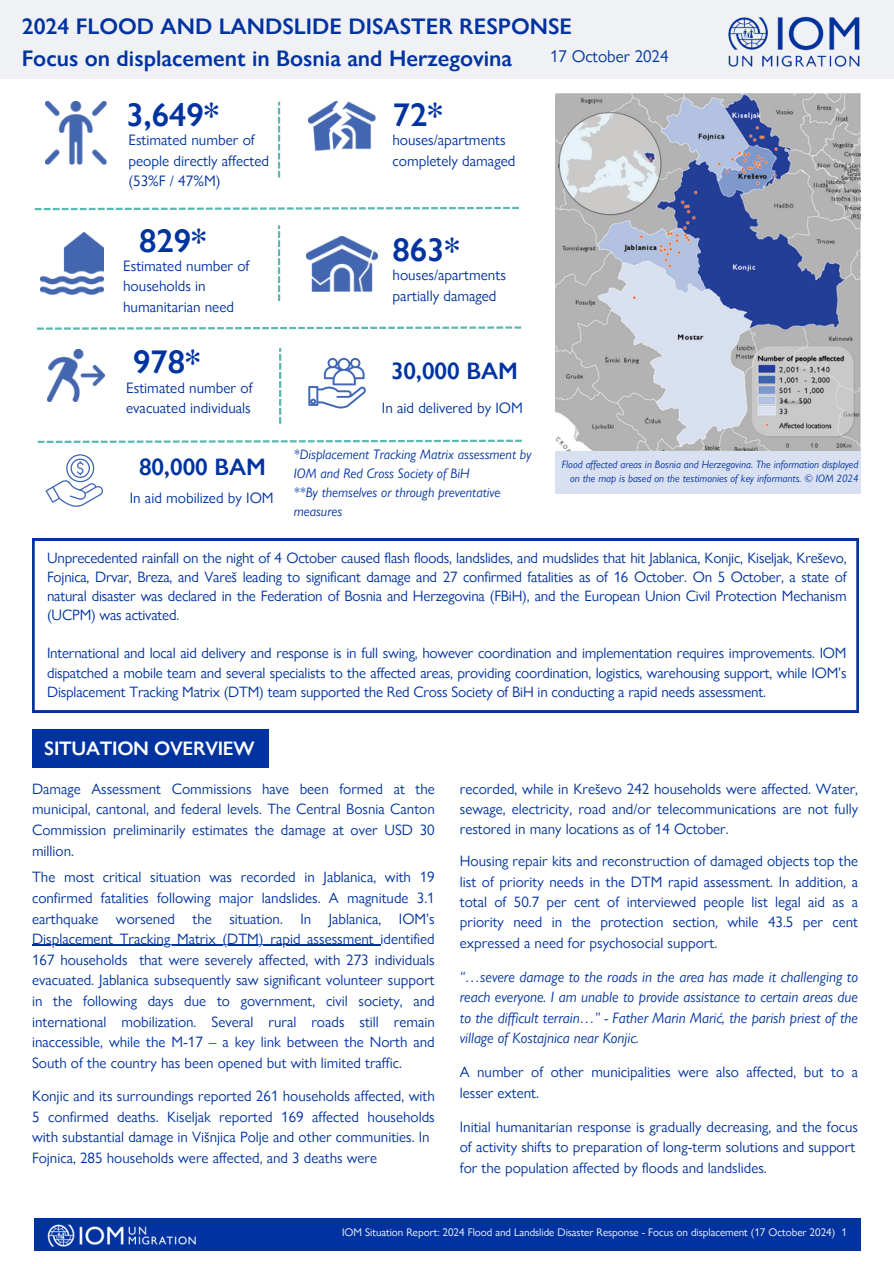
<style>
.page{position:relative;width:894px;height:1264px;background:#fff}
.page>*{position:absolute;margin:0;border:0;box-sizing:border-box;transform-origin:0 0}
.t1{font:600 32.7px "Gill Sans Nova";color:#0033a0}
.t2{font:600 23.7px "Gill Sans Nova";color:#0033a0}
.t3{font:600 22.5px/31.5px "Gill Sans Nova";color:#0033a0}
.t4{font:600 19.5px "Gill Sans Nova";letter-spacing:-.015em;color:#fff}
.t5{font:16.95px "Gill Sans Nova";color:#0033a0}
.t6{font:15.15px/20.2px "Gill Sans Nova";color:#0033a0}
.t7{font:15px/20.7px "Gill Sans Nova";color:#0033a0;text-align:justify}
.t8{font:italic 15px/20.2px "Gill Sans Nova";color:#0033a0;text-align:justify}
.t9{font:italic 13.65px/19.2px "Gill Sans Nova";color:#0033a0}
.t10{font:11.1px "Gill Sans Nova";color:#fff}
.t11{font:italic 10.65px/14.2px "Gill Sans Nova";color:#0033a0;text-align:right}
</style>
<div class="page">
<div style="left:0;top:0;width:893px;height:79px;background:#f0f1f4"></div>
<img style="left:728px;top:16px;width:132px;height:51px">
<svg style="left:278px;top:102px;width:2px;height:75px"></svg>
<svg style="left:278px;top:225px;width:2px;height:76px"></svg>
<svg style="left:32px;top:538px;width:826px;height:174px"></svg>
<svg style="left:35px;top:207px;width:483px;height:3px"></svg>
<svg style="left:37px;top:326px;width:484px;height:4px"></svg>
<svg style="left:279px;top:348px;width:2px;height:76px"></svg>
<div style="left:32px;top:729px;width:236px;height:38px;background:#0033a0"></div>
<img style="left:555px;top:94px;width:305px;height:400px">
<svg style="left:38px;top:439px;width:483px;height:4px"></svg>
<div style="left:35px;top:1217px;width:825px;height:33px;background:#0033a0"></div>
<img style="left:34px;top:1217px;width:207px;height:34px">
<svg style="left:308px;top:358px;width:57px;height:50px"></svg>
<img style="left:308px;top:102px;width:68px;height:48px">
<img style="left:306px;top:236px;width:71px;height:55px">
<img style="left:41px;top:233px;width:63px;height:62px">
<img style="left:48px;top:349px;width:56px;height:52px">
<img style="left:45px;top:102px;width:61px;height:63px">
<svg style="left:46px;top:454px;width:57px;height:53px"></svg>
<hr style="left:32px;top:944px;width:348px;height:2px;background:#0033a0">
<p class="t3" style="left:22px;top:9px;width:551px">2024 FLOOD AND LANDSLIDE DISASTER RESPONSE<br>Focus on displacement in Bosnia and Herzegovina</p>
<p class="t1" style="left:126px;top:89px;width:94px">3,649*</p>
<h6 class="t6" style="left:128px;top:129px;width:142px">Estimated number of people directly affected (53%F / 47%M)</h6>
<h1 class="t5" style="left:550px;top:43px;width:120px">17 October 2024</h1>
<h2 class="t1" style="left:392px;top:89px;width:52px">72*</h2>
<p class="t6" style="left:392px;top:129px;width:124px">houses/apartments completely damaged</p>
<h2 class="t1" style="left:139px;top:215px;width:69px">829*</h2>
<p class="t6" style="left:123px;top:255px;width:128px">Estimated number of households in humanitarian need</p>
<h6 class="t1" style="left:133px;top:336px;width:69px">978*</h6>
<p class="t6" style="left:126px;top:376px;width:128px">Estimated number of evacuated individuals</p>
<h6 class="t2" style="left:139px;top:448px;width:128px">80,000 BAM</h6>
<p class="t6" style="left:130px;top:486px;width:145px">In aid mobilized by IOM</p>
<p class="t1" style="left:392px;top:224px;width:69px">863*</p>
<h3 class="t6" style="left:392px;top:264px;width:115px">houses/apartments partially damaged</h3>
<h6 class="t2" style="left:391px;top:351px;width:128px">30,000 BAM</h6>
<h6 class="t6" style="left:382px;top:396px;width:142px">In aid delivered by IOM</h6>
<p class="t9" style="left:294px;top:443px;width:239px">*Displacement Tracking Matrix assessment by<br>IOM and Red Cross Society of BiH<br>**By themselves or through preventative measures</p>
<h6 class="t11" style="left:561px;top:456px;width:298px">Flood affected areas in Bosnia and Herzegovina. The information displayed on the map is based on the testimonies of key informants. © IOM 2024</h6>
<h1 class="t7" style="left:47px;top:547px;width:800px;line-height:19.2px">Unprecedented rainfall on the night of 4 October caused flash floods, landslides, and mudslides that hit Jablanica, Konjic, Kiseljak, Kreševo, Fojnica, Drvar, Breza, and Vareš leading to significant damage and 27 confirmed fatalities as of 16 October. On 5 October, a state of natural disaster was declared in the Federation of Bosnia and Herzegovina (FBiH), and the European Union Civil Protection Mechanism (UCPM) was activated.</h1>
<h1 class="t7" style="left:47px;top:642px;width:800px;line-height:19.2px">International and local aid delivery and response is in full swing, however coordination and implementation requires improvements. IOM dispatched a mobile team and several specialists to the affected areas, providing coordination, logistics, warehousing support, while IOM’s Displacement Tracking Matrix (DTM) team supported the Red Cross Society of BiH in conducting a rapid needs assessment.</h1>
<p class="t4" style="left:44px;top:733px;width:212px">SITUATION OVERVIEW</p>
<h6 class="t7" style="left:32px;top:777px;width:404px">Damage Assessment Commissions have been formed at the municipal, cantonal, and federal levels. The Central Bosnia Canton Commission preliminarily estimates the damage at over USD 30 million.</h6>
<h4 class="t7" style="left:32px;top:865px;width:404px">The most critical situation was recorded in Jablanica, with 19 confirmed fatalities following major landslides. A magnitude 3.1 earthquake worsened the situation. In Jablanica, IOM’s</h4>
<h6 class="t7" style="left:32px;top:927px;width:404px">Displacement Tracking Matrix (DTM) rapid assessment identified 167 households that were severely affected, with 273 individuals evacuated. Jablanica subsequently saw significant volunteer support in the following days due to government, civil society, and international mobilization. Several rural roads still remain inaccessible, while the M-17 – a key link between the North and South of the country has been opened but with limited traffic.</h6>
<h6 class="t7" style="left:32px;top:1084px;width:404px">Konjic and its surroundings reported 261 households affected, with 5 confirmed deaths. Kiseljak reported 169 affected households with substantial damage in Višnjica Polje and other communities. In</h6>
<h6 class="t7" style="left:32px;top:1146px;width:346px">Fojnica, 285 households were affected, and 3 deaths were</h6>
<h6 class="t7" style="left:459px;top:777px;width:400px;line-height:20.2px">recorded, while in Kreševo 242 households were affected. Water, sewage, electricity, road and/or telecommunications are not fully restored in many locations as of 14 October.</h6>
<h6 class="t7" style="left:459px;top:850px;width:399px;line-height:20.2px">Housing repair kits and reconstruction of damaged objects top the list of priority needs in the DTM rapid assessment. In addition, a total of 50.7 per cent of interviewed people list legal aid as a priority need in the protection section, while 43.5 per cent expressed a need for psychosocial support.</h6>
<h6 class="t8" style="left:459px;top:965px;width:400px">“…severe damage to the roads in the area has made it challenging to reach everyone. I am unable to provide assistance to certain areas due to the difficult terrain…” - Father Marin Marić, the parish priest of the village of Kostajnica near Konjic.</h6>
<h6 class="t7" style="left:459px;top:1060px;width:399px;line-height:20.2px">A number of other municipalities were also affected, but to a lesser extent.</h6>
<h6 class="t7" style="left:459px;top:1115px;width:399px;line-height:20.2px;text-align:left">Initial humanitarian response is gradually decreasing, and the focus of activity shifts to preparation of long-term solutions and support for the population affected by floods and landslides.</h6>
<h6 class="t10" style="left:342px;top:1222px;width:506px">IOM Situation Report: 2024 Flood and Landslide Disaster Response - Focus on displacement (17 October 2024) 1</h6>
</div>
